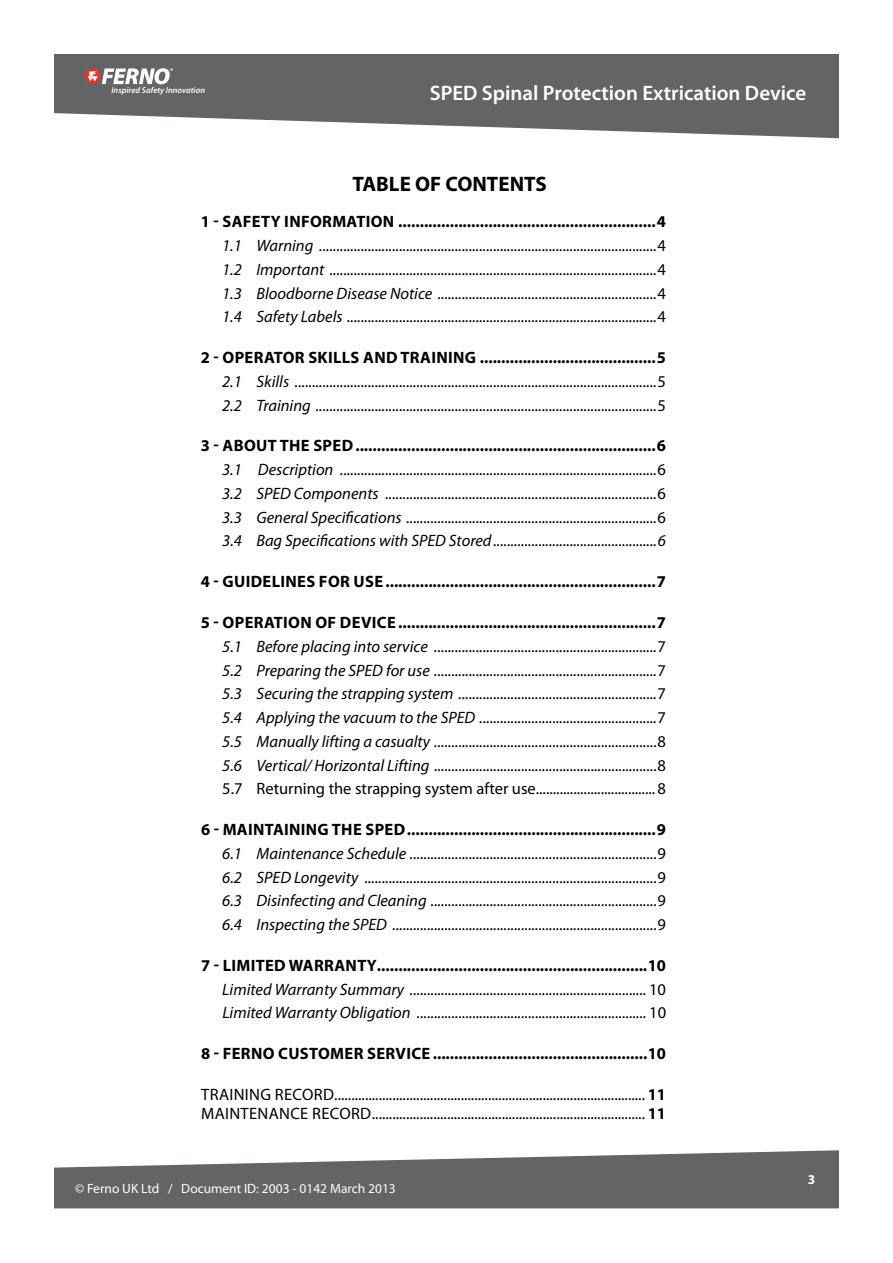
<style>
.page{position:relative;width:893px;height:1263px;background:#fff}
.page>*{position:absolute;margin:0;border:0;box-sizing:border-box;transform-origin:0 0}
.t1{font:600 21px "Myriad Pro";color:#fff}
.t2{font:700 21px "Myriad Pro";color:#000}
.t3{font:italic 16.5px/23.7px "Myriad Pro";color:#000;text-align:justify}
.t4{font:700 16.5px "Myriad Pro";letter-spacing:.02em;color:#000}
.t5{font:16.5px/19.5px "Myriad Pro";letter-spacing:.02em;color:#000}
.t6{font:13.5px "Myriad Pro";color:#fff}
.t7{font:700 13.5px "Myriad Pro";color:#fff}
.t8{font:italic 600 8.55px "Myriad Pro";color:#fff}
.t9{font:italic 8.55px "Myriad Pro";color:#fff}
.s1{font-weight:700;font-style:normal}
.s2{font-style:normal}
.s3{font-weight:700}
</style>
<div class="page">
<svg style="left:54px;top:54px;width:785px;height:84px;fill:#636466"></svg>
<svg style="left:54px;top:1150px;width:785px;height:58px;fill:#636466"></svg>
<svg style="left:85px;top:68px;width:15px;height:16px"></svg>
<svg style="left:88px;top:68px;width:82px;height:16px"></svg>
<p class="t9" style="left:169px;top:66px;width:5px">®</p>
<p class="t8" style="left:111px;top:84px;width:95px">Inspired Safety Innovation</p>
<p class="t1" style="left:430px;top:80px;width:378px">SPED Spinal Protection Extrication Device</p>
<p class="t2" style="left:353px;top:170px;width:196px">TABLE OF CONTENTS</p>
<p class="t4" style="left:201px;top:211px;width:32px">1 - SAFET</p>
<p class="t4" style="left:271px;top:211px;width:25px">Y INFORMATION</p>
<p class="t3" style="left:222px;top:210px;width:445px;text-indent:176px"><span class="s1">............................................................4<br></span>1.1 Warning .................................................................................................<span class="s2">4<br></span>1.2 Important ..............................................................................................<span class="s2">4<br></span>1.3 Bloodborne Disease Notice ...............................................................<span class="s2">4<br></span>1.4 Safety Labels .........................................................................................<span class="s2">4</span></p>
<p class="t3" style="left:222px;top:345px;width:445px;text-indent:-21px"><span class="s1">2 - O PERATOR SKILLS AND TRAINING .........................................5<br></span>2.1 Skills ........................................................................................................<span class="s2">5<br></span>2.2 Training ..................................................................................................<span class="s2">5</span></p>
<p class="t3" style="left:222px;top:434px;width:445px;text-indent:-21px"><span class="s1">3 - ABOUT THE SPED......................................................................6<br></span>3.1 Description ...........................................................................................<span class="s2">6<br></span>3.2 SPED Components ..............................................................................<span class="s2">6<br></span>3.3 General Specifications ........................................................................<span class="s2">6<br></span>3.4 Bag Specifications with SPED Stored...............................................6</p>
<p class="t4" style="left:201px;top:571px;width:467px">4 - GUIDELINES FOR USE...............................................................7</p>
<p class="t3" style="left:222px;top:610px;width:445px;text-indent:-21px"><span class="s1">5 - OPERATION OF DEVICE ............................................................7<br></span>5.1 Before placing into service ................................................................<span class="s2">7<br></span>5.2 Preparing the SPED for use ................................................................<span class="s2">7<br></span>5.3 Securing the strapping system .........................................................<span class="s2">7<br></span>5.4 Applying the vacuum to the SPED ...................................................<span class="s2">7<br></span>5.5 Manually lifting a casualty ................................................................<span class="s2">8<br></span>5.6 Vertical/ Horizontal Lifting ................................................................<span class="s2">8<br>5.7 Returning the strapping system after use................................... 8</span></p>
<p class="t4" style="left:201px;top:819px;width:46px">6 - MAINTAINING</p>
<p class="t4" style="left:332px;top:819px;width:11px">THE</p>
<p class="t3" style="left:222px;top:817px;width:445px;text-indent:143px"><span class="s1">SPED..........................................................9<br></span>6.1 Maintenance Schedule .......................................................................<span class="s2">9<br></span>6.2 SPED Longevity ....................................................................................<span class="s2">9<br></span>6.3 Disinfecting and Cleaning .................................................................<span class="s2">9<br></span>6.4 Inspecting the SPED ............................................................................<span class="s2">9</span></p>
<p class="t4" style="left:201px;top:954px;width:32px">7 - LIMITED</p>
<p class="t4" style="left:289px;top:954px;width:13px">WARRANT</p>
<p class="t3" style="left:222px;top:953px;width:445px;text-indent:145px"><span class="s1">Y...............................................................10<br></span>Limited Warranty Summary .................................................................... <span class="s2">10<br></span>Limited Warranty Obligation .................................................................. <span class="s2">10</span></p>
<p class="t4" style="left:201px;top:1043px;width:33px">8 - FERNO</p>
<p class="t4" style="left:278px;top:1043px;width:12px">CUSTOMER</p>
<p class="t4" style="left:367px;top:1043px;width:300px">SERVICE ..................................................10</p>
<p class="t5" style="left:201px;top:1084px;width:466px">TRAINING RECORD........................................................................................... <span class="s3">11<br></span>MAINTENANCE RECORD................................................................................ <span class="s3">11</span></p>
<p class="t6" style="left:75px;top:1180px;width:322px">© Ferno UK Ltd / Document ID: 2003 - 0142 March 2013</p>
<p class="t7" style="left:808px;top:1170px;width:9px">3</p>
</div>
